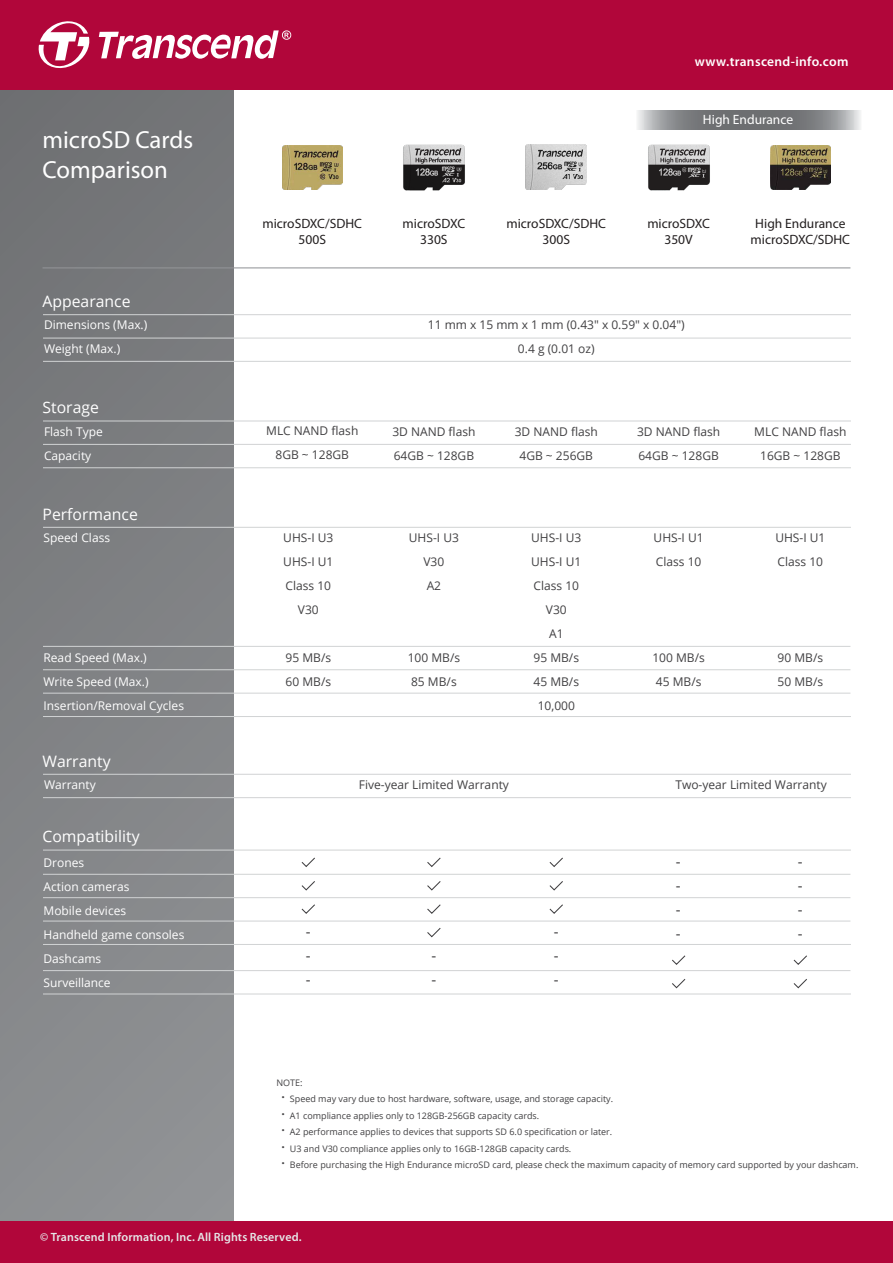
<style>
.page{position:relative;width:893px;height:1263px;background:#fff}
.page>*{position:absolute;margin:0;border:0;box-sizing:border-box;transform-origin:0 0}
.t1{font:24.75px/29.7px "Myriad Pro";color:#fff}
.t2{font:15.75px "Open Sans";color:#fff}
.t3{font:15px/24px "Open Sans";color:#414042;text-align:justify}
.t4{font:13.5px/16.2px "Myriad Pro";color:#231f20;text-align:center}
.t5{font:600 13.5px "Myriad Pro";letter-spacing:.025em;color:#fff}
.t6{font:13.5px "Myriad Pro";color:#fff}
.t7{font:12px/24px "Open Sans";color:#414042}
.t8{font:12px/24px "Open Sans";color:#fff}
.t9{font:600 12px "Myriad Pro";letter-spacing:.01em;color:#e6e7e8}
.t10{font:9px/16.5px "Open Sans";color:#414042}
.s1{font-family:"Ping Fang TC";font-weight:500;font-size:13.5px}
</style>
<div class="page">
<img style="left:648px;top:144px;width:62px;height:47px">
<div style="left:0;top:89px;width:234px;height:1133px;background:linear-gradient(to bottom,#717275,#909295)"></div>
<hr style="left:43px;top:267px;width:807px;height:1px;background:#939598">
<hr style="left:43px;top:421px;width:808px;height:1px;background:#d1d3d4">
<hr style="left:43px;top:467px;width:808px;height:1px;background:#d1d3d4">
<hr style="left:43px;top:444px;width:808px;height:1px;background:#d1d3d4">
<hr style="left:43px;top:774px;width:808px;height:1px;background:#d1d3d4">
<hr style="left:43px;top:797px;width:808px;height:1px;background:#d1d3d4">
<hr style="left:43px;top:314px;width:808px;height:1px;background:#d1d3d4">
<hr style="left:43px;top:338px;width:808px;height:1px;background:#d1d3d4">
<hr style="left:43px;top:361px;width:808px;height:1px;background:#d1d3d4">
<hr style="left:43px;top:527px;width:808px;height:1px;background:#d1d3d4">
<hr style="left:43px;top:646px;width:807px;height:1px;background:#d1d3d4">
<hr style="left:43px;top:669px;width:807px;height:1px;background:#d1d3d4">
<hr style="left:43px;top:693px;width:807px;height:1px;background:#d1d3d4">
<hr style="left:43px;top:716px;width:808px;height:1px;background:#d1d3d4">
<hr style="left:43px;top:850px;width:808px;height:1px;background:#d1d3d4">
<img style="left:770px;top:145px;width:60px;height:44px">
<img style="left:403px;top:144px;width:62px;height:47px">
<hr style="left:43px;top:874px;width:807px;height:1px;background:#d1d3d4">
<hr style="left:43px;top:897px;width:807px;height:1px;background:#d1d3d4">
<hr style="left:43px;top:921px;width:807px;height:1px;background:#d1d3d4">
<hr style="left:43px;top:944px;width:808px;height:1px;background:#d1d3d4">
<hr style="left:43px;top:970px;width:807px;height:1px;background:#d1d3d4">
<hr style="left:43px;top:994px;width:808px;height:1px;background:#d1d3d4">
<svg style="left:301px;top:857px;width:14px;height:10px"></svg>
<svg style="left:301px;top:881px;width:14px;height:10px"></svg>
<svg style="left:301px;top:904px;width:14px;height:10px"></svg>
<svg style="left:549px;top:857px;width:14px;height:10px"></svg>
<svg style="left:549px;top:881px;width:14px;height:10px"></svg>
<svg style="left:549px;top:904px;width:14px;height:10px"></svg>
<svg style="left:672px;top:955px;width:14px;height:10px"></svg>
<svg style="left:672px;top:979px;width:14px;height:10px"></svg>
<svg style="left:793px;top:955px;width:14px;height:10px"></svg>
<svg style="left:793px;top:979px;width:14px;height:10px"></svg>
<svg style="left:427px;top:857px;width:14px;height:10px"></svg>
<svg style="left:427px;top:881px;width:14px;height:10px"></svg>
<svg style="left:427px;top:904px;width:14px;height:10px"></svg>
<svg style="left:427px;top:928px;width:14px;height:10px"></svg>
<svg style="left:637px;top:110px;width:224px;height:20px"></svg>
<div style="left:0;top:1222px;width:893px;height:41px;background:#b1063a"></div>
<div style="left:0;top:0;width:893px;height:89px;background:#b1063a"></div>
<svg style="left:38px;top:21px;width:52px;height:48px"></svg>
<svg style="left:99px;top:30px;width:192px;height:29px"></svg>
<img style="left:526px;top:145px;width:61px;height:45px">
<img style="left:282px;top:145px;width:60px;height:44px">
<p class="t5" style="left:695px;top:53px;width:155px">www.transcend-info.com</p>
<h1 class="t1" style="left:43px;top:125px;width:152px">microSD Cards<br>Comparison</h1>
<h2 class="t2" style="left:43px;top:290px;width:90px">Appearance</h2>
<p class="t8" style="left:44px;top:313px;width:105px">Dimensions (Max.)<br>Weight (Max.)</p>
<h2 class="t2" style="left:43px;top:397px;width:58px">Storage</h2>
<p class="t8" style="left:44px;top:419px;width:60px">Flash Type<br>Capacity</p>
<h2 class="t2" style="left:43px;top:503px;width:97px">Performance</h2>
<p class="t8" style="left:44px;top:526px;width:68px">Speed Class</p>
<p class="t8" style="left:44px;top:646px;width:142px">Read Speed (Max.)<br>Write Speed (Max.)<br>Insertion/Removal Cycles</p>
<h2 class="t2" style="left:43px;top:750px;width:70px">Warranty</h2>
<p class="t8" style="left:44px;top:772px;width:53px">Warranty</p>
<h2 class="t2" style="left:43px;top:826px;width:99px">Compatibility</h2>
<p class="t8" style="left:44px;top:850px;width:142px">Drones<br>Action cameras<br>Mobile devices<br>Handheld game consoles<br>Dashcams<br>Surveillance</p>
<p class="t6" style="left:703px;top:112px;width:92px">High Endurance</p>
<p class="t4" style="left:263px;top:215px;width:101px">microSDXC/SDHC<br>500S</p>
<p class="t4" style="left:506px;top:215px;width:101px">microSDXC/SDHC<br>300S</p>
<p class="t4" style="left:751px;top:215px;width:101px">High Endurance microSDXC/SDHC</p>
<p class="t4" style="left:403px;top:215px;width:64px">microSDXC<br>330S</p>
<p class="t4" style="left:647px;top:215px;width:64px">microSDXC<br>350V</p>
<p class="t7" style="left:428px;top:313px;width:258px;text-align:center">11 mm x 15 mm x 1 mm (0.43" x 0.59" x 0.04")<br>0.4 g (0.01 oz)</p>
<p class="t7" style="left:266px;top:418px;width:94px;text-align:center">MLC NAND flash<br>8GB ~ 128GB</p>
<p class="t7" style="left:754px;top:419px;width:94px;text-align:center">MLC NAND flash<br>16GB ~ 128GB</p>
<p class="t7" style="left:392px;top:419px;width:85px">3D NAND flash<br>64GB ~ 128GB</p>
<p class="t7" style="left:637px;top:419px;width:85px">3D NAND flash<br>64GB ~ 128GB</p>
<p class="t7" style="left:515px;top:419px;width:85px;text-align:center">3D NAND flash<br>4GB ~ 256GB</p>
<p class="t7" style="left:283px;top:525px;width:52px;text-align:center">UHS-I U3<br>UHS-I U1<br>Class 10<br>V30</p>
<p class="t7" style="left:286px;top:645px;width:47px">95 MB/s<br>60 MB/s</p>
<p class="t7" style="left:409px;top:525px;width:52px;text-align:center">UHS-I U3<br>V30<br>A2</p>
<p class="t7" style="left:408px;top:645px;width:54px">100 MB/s<br>85 MB/s</p>
<p class="t7" style="left:531px;top:525px;width:52px;text-align:center">UHS-I U3<br>UHS-I U1<br>Class 10<br>V30<br>A1<br>95 MB/s<br>45 MB/s<br>10,000</p>
<p class="t7" style="left:654px;top:525px;width:52px">UHS-I U1<br>Class 10</p>
<p class="t7" style="left:652px;top:645px;width:54px">100 MB/s<br>45 MB/s</p>
<p class="t7" style="left:775px;top:525px;width:52px">UHS-I U1<br>Class 10</p>
<p class="t7" style="left:778px;top:645px;width:47px">90 MB/s<br>50 MB/s</p>
<p class="t7" style="left:359px;top:772px;width:152px">Five-year Limited Warranty</p>
<p class="t7" style="left:675px;top:772px;width:153px">Two-year Limited Warranty</p>
<p class="t3" style="left:306px;top:919px;width:6px">- - -</p>
<p class="t3" style="left:431px;top:943px;width:6px">- -</p>
<p class="t3" style="left:554px;top:919px;width:6px">-</p>
<p class="t3" style="left:554px;top:943px;width:6px">- -</p>
<p class="t3" style="left:676px;top:849px;width:6px">- - -</p>
<p class="t3" style="left:676px;top:921px;width:6px">-</p>
<p class="t3" style="left:798px;top:849px;width:6px">- - - -</p>
<p class="t10" style="left:276px;top:1074px;width:583px">NOTE:<br><span class="s1">・</span>Speed may vary due to host hardware, software, usage, and storage capacity.<br><span class="s1">・</span>A1 compliance applies only to 128GB-256GB capacity cards.<br><span class="s1">・</span>A2 performance applies to devices that supports SD 6.0 specification or later.<br><span class="s1">・</span>U3 and V30 compliance applies only to 16GB-128GB capacity cards.<br><span class="s1">・</span>Before purchasing the High Endurance microSD card, please check the maximum capacity of memory card supported by your dashcam.</p>
<p class="t9" style="left:40px;top:1230px;width:263px">© Transcend Information, Inc. All Rights Reserved.</p>
</div>
